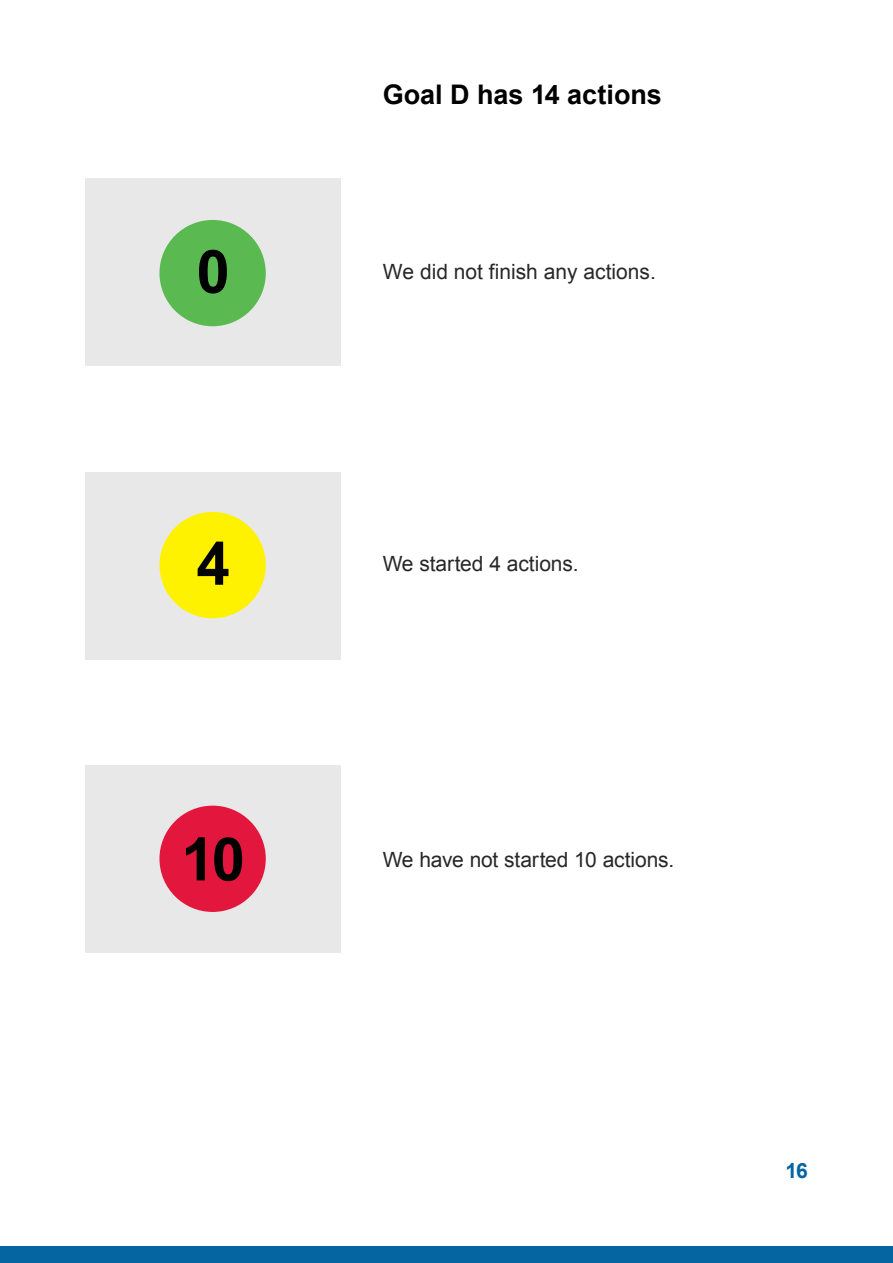
<style>
.page{position:relative;width:893px;height:1263px;background:#fff}
.page>*{position:absolute;margin:0;border:0;box-sizing:border-box;transform-origin:0 0}
.t1{font:700 60px "Arial";color:#000}
.t2{font:700 27px "Arial";color:#000}
.t3{font:21px "Arial";letter-spacing:-.01em;color:#292829}
.t4{font:21px "Arial";color:#292829}
.t5{font:700 21px "Arial";color:#0465a0}
</style>
<div class="page">
<div style="left:0;top:1246px;width:893px;height:17px;background:#0465a0"></div>
<div style="left:85px;top:178px;width:255px;height:187px;background:#e8e8e8"></div>
<div style="left:85px;top:473px;width:255px;height:187px;background:#e8e8e8"></div>
<div style="left:85px;top:765px;width:255px;height:187px;background:#e8e8e8"></div>
<div style="left:159px;top:512px;width:107px;height:106px;background:#fff200;border-radius:50%"></div>
<div style="left:159px;top:220px;width:107px;height:106px;background:#5aba51;border-radius:50%"></div>
<div style="left:159px;top:806px;width:107px;height:106px;background:#e3173e;border-radius:50%"></div>
<h1 class="t1" style="left:196px;top:232px;width:35px">0</h1>
<h1 class="t1" style="left:196px;top:524px;width:35px">4</h1>
<h1 class="t1" style="left:181px;top:820px;width:65px">10</h1>
<h2 class="t2" style="left:383px;top:77px;width:281px">Goal D has 14 actions</h2>
<p class="t4" style="left:383px;top:258px;width:275px">We did not finish any actions.</p>
<p class="t3" style="left:383px;top:550px;width:197px">We started 4 actions.</p>
<p class="t3" style="left:383px;top:846px;width:293px">We have not started 10 actions.</p>
<p class="t5" style="left:785px;top:1157px;width:24px">16</p>
</div>
